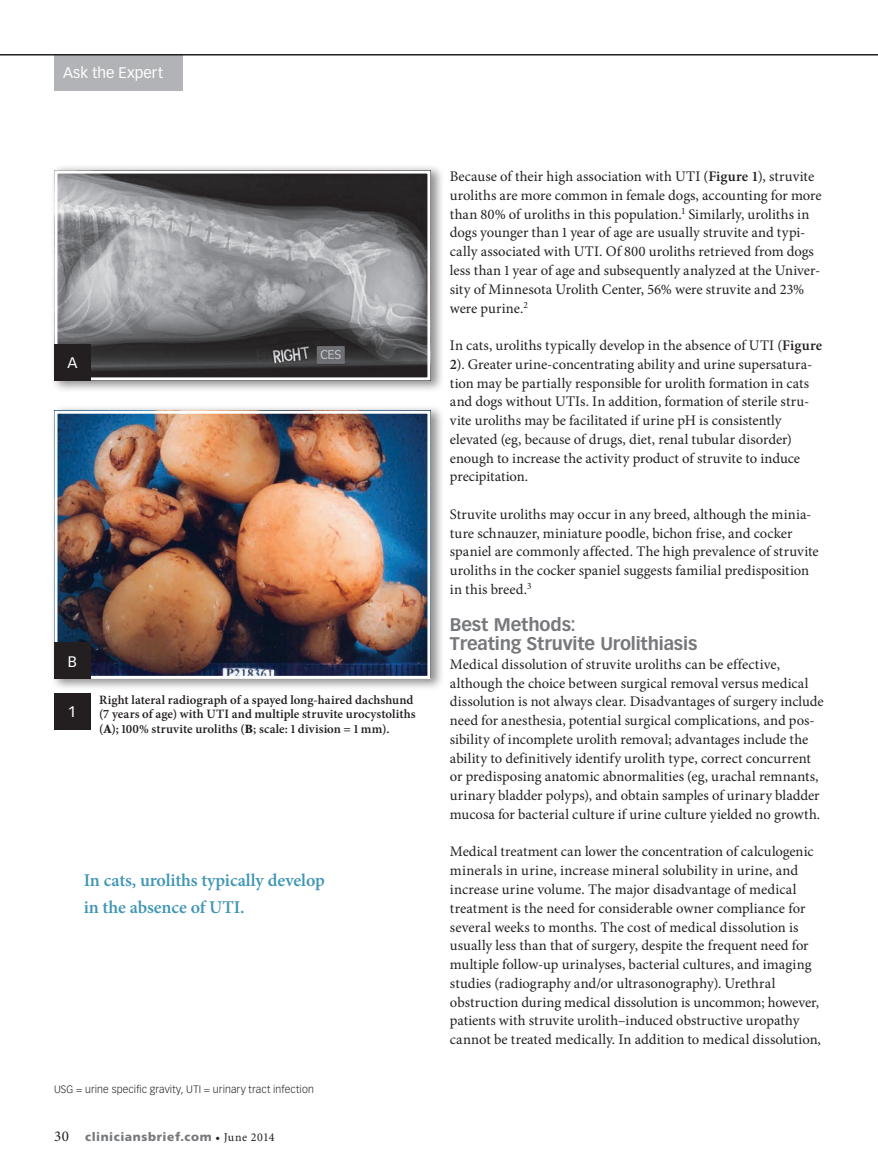
<style>
.page{position:relative;width:878px;height:1175px;background:#fff}
.page>*{position:absolute;margin:0;border:0;box-sizing:border-box;transform-origin:0 0}
.Pullquote{font:600 18px/27px "Minion Pro";letter-spacing:-.005em;color:#3f96b4}
.Head_A{font:700 18px/18.8px "Vectora LT Std";letter-spacing:-.01em;color:#76787b}
.department{font:15px "Vectora LT Std";letter-spacing:.005em;color:#fff}
.Figure_Number{font:15px "Vectora LT Std";color:#fff}
.Body_Minion_Pro{font:14.7px/18.8px "Minion Pro";color:#231f20}
.Figure_Caption{font:600 12.75px/14.2px "Minion Pro";letter-spacing:.005em;color:#231f20}
.t1{font:900 12px "Frutiger";letter-spacing:.05em;color:#76787b}
.Footnote{font:300 10.5px "Vectora LT Std";letter-spacing:.015em;color:#231f20}
.s1{font-family:"Minion";font-weight:900}
.s2{font-family:"Minion Pro";font-weight:400;font-size:15px;color:#231f20}
.s3{font-family:"Minion Pro";font-weight:400;color:#231f20}
.s4{font-weight:600}
</style>
<div class="page">
<div style="left:54px;top:54px;width:129px;height:36px;background:#b2b3b7"></div>
<hr style="left:0;top:54px;width:878px;height:2px;background:#231f20">
<div style="left:50px;top:164px;width:395px;height:229px;background:#231f20;opacity:.5"></div>
<img style="left:54px;top:170px;width:376px;height:206px">
<div style="left:54px;top:171px;width:376px;height:209px;border:3px solid #fff"></div>
<div style="left:54px;top:344px;width:36px;height:36px;background:#231f20"></div>
<div style="left:50px;top:404px;width:395px;height:287px;background:#231f20;opacity:.5"></div>
<img style="left:58px;top:415px;width:368px;height:260px">
<div style="left:54px;top:411px;width:376px;height:268px;border:3px solid #fff"></div>
<div style="left:54px;top:643px;width:36px;height:36px;background:#231f20"></div>
<div style="left:54px;top:693px;width:36px;height:36px;background:#231f20"></div>
<p class="department" style="left:63px;top:64px;width:101px">Ask the Expert</p>
<p class="Figure_Number" style="left:67px;top:354px;width:12px">A</p>
<p class="Figure_Number" style="left:68px;top:652px;width:11px">B</p>
<p class="Figure_Number" style="left:68px;top:703px;width:10px">1</p>
<p class="Figure_Caption" style="left:99px;top:692px;width:318px">Right lateral radiograph of a spayed long-haired dachshund (7 years of age) with UTI and multiple struvite urocystoliths (<span class="s1">A</span>); 100% struvite uroliths (<span class="s1">B</span>; scale: 1 division = 1 mm).</p>
<p class="Pullquote" style="left:84px;top:867px;width:242px">In cats, uroliths typically develop in the absence of UTI.</p>
<p class="Footnote" style="left:54px;top:1083px;width:261px">USG = urine specific gravity, UTI = urinary tract infection</p>
<p class="t1" style="left:54px;top:1129px;width:222px"><span class="s2">30</span> cliniciansbrief.com <span class="s3">• June 2014</span></p>
<p class="Body_Minion_Pro" style="left:450px;top:167px;width:373px">Because of their high association with UTI (<span class="s4">Figure 1</span>), struvite uroliths are more common in female dogs, accounting for more than 80% of uroliths in this population.<sup>1</sup> Similarly, uroliths in dogs younger than 1 year of age are usually struvite and typi&shy;cally associated with UTI. Of 800 uroliths retrieved from dogs less than 1 year of age and subsequently analyzed at the Univer&shy;sity of Minnesota Urolith Center, 56% were struvite and 23% were purine.<sup>2</sup></p>
<p class="Body_Minion_Pro" style="left:450px;top:336px;width:373px">In cats, uroliths typically develop in the absence of UTI (<span class="s4">Figure 2</span>). Greater urine-concentrating ability and urine supersatura&shy;tion may be partially responsible for urolith formation in cats and dogs without UTIs. In addition, formation of sterile stru&shy;vite uroliths may be facilitated if urine pH is consistently elevated (eg, because of drugs, diet, renal tubular disorder) enough to increase the activity product of struvite to induce precipitation.</p>
<p class="Body_Minion_Pro" style="left:450px;top:505px;width:370px">Struvite uroliths may occur in any breed, although the minia&shy;ture schnauzer, miniature poodle, bichon frise, and cocker spaniel are commonly affected. The high prevalence of struvite uroliths in the cocker spaniel suggests familial predisposition in this breed.<sup>3</sup></p>
<p class="Head_A" style="left:450px;top:615px;width:249px">Best Methods:<br>Treating Struvite Urolithiasis</p>
<p class="Body_Minion_Pro" style="left:450px;top:655px;width:375px">Medical dissolution of struvite uroliths can be effective, although the choice between surgical removal versus medical dissolution is not always clear. Disadvantages of surgery include need for anesthesia, potential surgical complications, and pos&shy;sibility of incomplete urolith removal; advantages include the ability to definitively identify urolith type, correct concurrent or predisposing anatomic abnormalities (eg, urachal remnants, urinary bladder polyps), and obtain samples of urinary bladder mucosa for bacterial culture if urine culture yielded no growth.</p>
<p class="Body_Minion_Pro" style="left:450px;top:842px;width:372px">Medical treatment can lower the concentration of calculogenic minerals in urine, increase mineral solubility in urine, and increase urine volume. The major disadvantage of medical treatment is the need for considerable owner compliance for several weeks to months. The cost of medical dissolution is usually less than that of surgery, despite the frequent need for multiple follow-up urinalyses, bacterial cultures, and imaging studies (radiography and/or ultrasonography). Urethral obstruction during medical dissolution is uncommon; however, patients with struvite urolith–induced obstructive uropathy cannot be treated medically. In addition to medical dissolution,</p>
</div>
